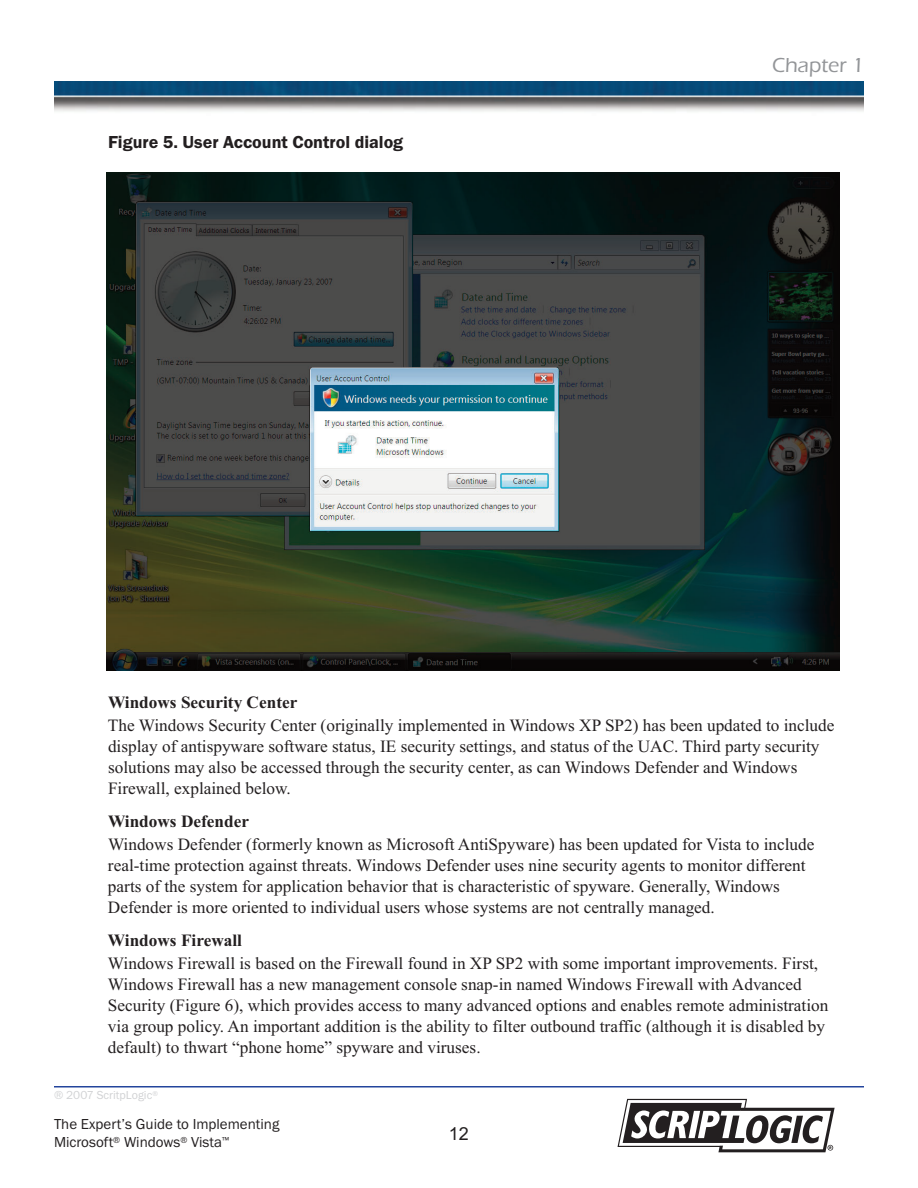
<style>
.page{position:relative;width:918px;height:1188px;background:#fff}
.page>*{position:absolute;margin:0;border:0;box-sizing:border-box;transform-origin:0 0}
.t1{font:500 21px "Eras ITC";color:#939598}
.t2{font:600 18px "Franklin Gothic";color:#231f20}
.t3{font:18px "Arial";color:#231f20}
.t4{font:17.25px/21px "Times New Roman";color:#231f20}
.t5{font:700 17.25px "Times New Roman";color:#231f20}
.t6{font:15px/18px "Franklin Gothic";color:#231f20}
.t7{font:12px "Franklin Gothic";color:#d1d2d4}
</style>
<div class="page">
<svg style="left:618px;top:1099px;width:217px;height:53px"></svg>
<hr style="left:54px;top:1086px;width:810px;height:2px;background:#23449c">
<img style="left:54px;top:81px;width:810px;height:31px">
<img style="left:107px;top:172px;width:733px;height:498px">
<p class="t2" style="left:108px;top:131px;width:297px">Figure 5. User Account Control dialog</p>
<p class="t1" style="left:772px;top:52px;width:93px">Chapter 1</p>
<p class="t5" style="left:108px;top:692px;width:191px">Windows Security Center</p>
<p class="t4" style="left:108px;top:714px;width:728px">The Windows Security Center (originally implemented in Windows XP SP2) has been updated to include display of antispyware software status, IE security settings, and status of the UAC. Third party security solutions may also be accessed through the security center, as can Windows Defender and Windows Firewall, explained below.</p>
<p class="t5" style="left:108px;top:811px;width:143px">Windows Defender</p>
<p class="t4" style="left:108px;top:833px;width:708px">Windows Defender (formerly known as Microsoft AntiSpyware) has been updated for Vista to include real-time protection against threats. Windows Defender uses nine security agents to monitor different parts of the system for application behavior that is characteristic of spyware. Generally, Windows Defender is more oriented to individual users whose systems are not centrally managed.</p>
<p class="t5" style="left:108px;top:930px;width:136px">Windows Firewall</p>
<p class="t4" style="left:108px;top:952px;width:722px">Windows Firewall is based on the Firewall found in XP SP2 with some important improvements. First, Windows Firewall has a new management console snap-in named Windows Firewall with Advanced Security (Figure 6), which provides access to many advanced options and enables remote administration via group policy. An important addition is the ability to filter outbound traffic (although it is disabled by default) to thwart “phone home” spyware and viruses.</p>
<p class="t7" style="left:54px;top:1088px;width:105px">® 2007 ScritpLogic<sup>®</sup></p>
<p class="t6" style="left:54px;top:1115px;width:227px">The Expert’s Guide to Implementing<br>Microsoft<sup>®</sup> Windows<sup>®</sup> Vista<sup>™</sup></p>
<p class="t3" style="left:449px;top:1124px;width:22px">12</p>
</div>
